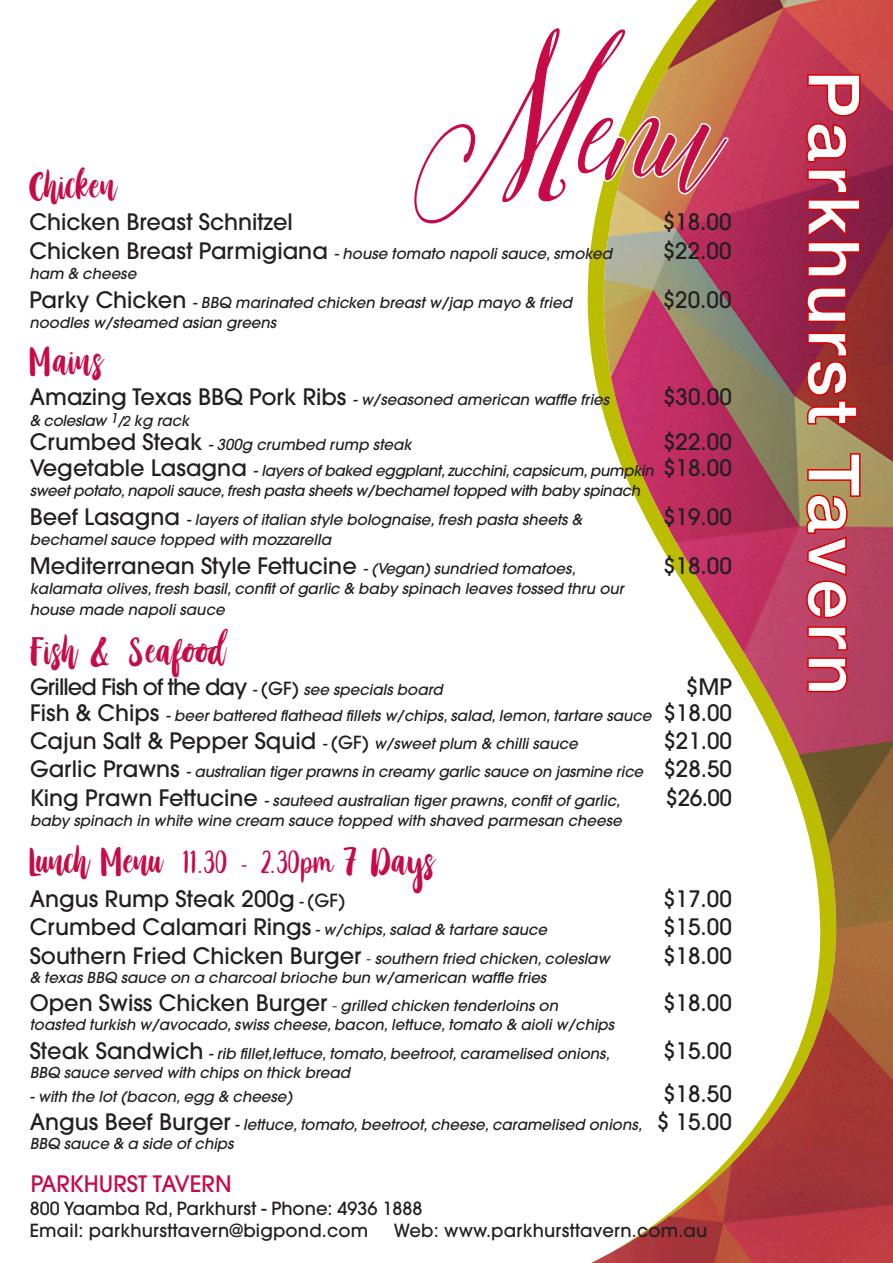
<style>
.page{position:relative;width:893px;height:1263px;background:#fff}
.page>*{position:absolute;margin:0;border:0;box-sizing:border-box;transform-origin:0 0}
.t1{font:171px "Arnetaliaview";color:#c60b46}
.t2{font:500 70.5px "Helvetica Neue";letter-spacing:.07em;color:#fff}
.t3{font:45.9px "Stay Wildy Personal Use Only";letter-spacing:.02em;color:#c60b46}
.t4{font:45px "Stay Wildy Personal Use Only";color:#c60b46}
.t5{font:500 22.5px "Avant Garde";color:#231f20}
.t6{font:500 22.5px "Avant Garde";letter-spacing:-.04em;color:#231f20}
.t7{font:500 22.5px "Avant Garde";color:#c60b46}
.t8{font:500 18px "Avant Garde";letter-spacing:.01em;color:#231f20}
.t9{font:italic 500 15px/28.2px "Avant Garde";color:#231f20}
.t10{font:italic 500 15px/20.7px "Avant Garde";letter-spacing:-.02em;color:#231f20}
.s1{font-size:206.25px}
.s2{font-style:normal;font-size:22.5px}
.s3{font-size:13.5px}
.s4{font-style:italic;font-size:15px}
.s5{font-size:18px}
.s6{font-style:normal;font-size:18px}
.s7{font-family:"Sweet Hipster"}
.s8{font-weight:400}
</style>
<div class="page">
<img style="left:591px;top:0;width:302px;height:1263px">
<svg style="left:805px;top:73px;width:57px;height:205px;background:#b11d38"></svg>
<svg style="left:805px;top:286px;width:43px;height:38px;background:#a9152d"></svg>
<svg style="left:805px;top:331px;width:54px;height:95px;background:#aa2826"></svg>
<svg style="left:805px;top:452px;width:57px;height:242px;background:#be464b"></svg>
<svg style="left:591px;top:24px;width:136px;height:203px"></svg>
<h1 class="t1" style="left:405px;top:17px;width:305px"><span class="s1">M</span>enu</h1>
<h3 class="t3" style="left:29px;top:163px;width:87px">Chicken</h3>
<h3 class="t5" style="left:29px;top:208px;width:265px">Chicken Breast Schnitzel</h3>
<h3 class="t5" style="left:663px;top:208px;width:70px">$18.00</h3>
<p class="t9" style="left:29px;top:239px;width:584px"><span class="s2">Chicken Breast Parmigiana</span> - house tomato napoli sauce, smoked</p>
<h3 class="t5" style="left:663px;top:237px;width:70px">$22.00</h3>
<p class="t9" style="left:29px;top:260px;width:544px">ham &amp; cheese<br><span class="s2">Parky Chicken</span> - BBQ marinated chicken breast w/jap mayo &amp; fried</p>
<h3 class="t5" style="left:663px;top:286px;width:70px">$20.00</h3>
<p class="t9" style="left:29px;top:309px;width:248px">noodles w/steamed asian greens</p>
<h3 class="t3" style="left:30px;top:338px;width:73px">Mains</h3>
<p class="t9" style="left:30px;top:386px;width:581px"><span class="s2">Amazing Texas BBQ Pork Ribs</span> - w/seasoned american waffle fries</p>
<h3 class="t5" style="left:663px;top:383px;width:70px">$30.00</h3>
<p class="t9" style="left:30px;top:409px;width:383px;line-height:24px">&amp; coleslaw <sup>1</sup><span class="s3">/2</span> kg rack<br><span class="s2">Crumbed Steak</span> - 300g crumbed rump steak</p>
<h3 class="t5" style="left:663px;top:428px;width:70px">$22.00</h3>
<p class="t10" style="left:30px;top:460px;width:704px"><span class="s2">Vegetable Lasagna</span> - layers of baked eggplant, zucchini, capsicum, pumpkin <span class="s2">$18.00 </span>sweet potato, napoli sauce, fresh pasta sheets w/bechamel topped with baby spinach</p>
<p class="t9" style="left:30px;top:505px;width:554px"><span class="s2">Beef Lasagna</span> - layers of italian style bolognaise, fresh pasta sheets &amp;</p>
<h3 class="t5" style="left:663px;top:502px;width:70px">$19.00</h3>
<p class="t9" style="left:30px;top:526px;width:303px">bechamel sauce topped with mozzarella</p>
<h3 class="t5" style="left:30px;top:551px;width:548px">Mediterranean Style Fettucine <span class="s4">- (Vegan) sundried tomatoes,</span></h3>
<h3 class="t5" style="left:663px;top:551px;width:70px">$18.00</h3>
<p class="t9" style="left:30px;top:579px;width:595px;line-height:20.7px">kalamata olives, fresh basil, confit of garlic &amp; baby spinach leaves tossed thru our house made napoli sauce</p>
<h3 class="t3" style="left:30px;top:628px;width:195px">Fish &amp; Seafood</h3>
<h3 class="t6" style="left:30px;top:673px;width:414px">Grilled Fish of the day <span class="s4">-</span> <span class="s5">(GF)</span> <span class="s4">see specials board</span></h3>
<h3 class="t5" style="left:686px;top:673px;width:48px">$MP</h3>
<p class="t9" style="left:30px;top:701px;width:704px"><span class="s2">Fish &amp; Chips</span> - beer battered flathead fillets w/chips, salad, lemon, tartare sauce <span class="s2">$18.00<br>Cajun Salt &amp; Pepper Squid</span> - <span class="s6">(GF)</span> w/sweet plum &amp; chilli sauce</p>
<h3 class="t5" style="left:663px;top:727px;width:70px">$21.00</h3>
<p class="t9" style="left:30px;top:758px;width:703px"><span class="s2">Garlic Prawns</span> - australian tiger prawns in creamy garlic sauce on jasmine rice <span class="s2">$28.50<br>King Prawn Fettucine</span> - sauteed australian tiger prawns, confit of garlic,</p>
<h3 class="t5" style="left:666px;top:783px;width:68px">$26.00</h3>
<p class="t9" style="left:30px;top:807px;width:593px">baby spinach in white wine cream sauce topped with shaved parmesan cheese</p>
<h3 class="t4" style="left:30px;top:838px;width:405px">Lunch Menu <span class="s7">11.30 - 2.30pm</span> 7 Days</h3>
<h3 class="t5" style="left:30px;top:885px;width:317px">Angus Rump Steak 200g <span class="s4">-</span> <span class="s5">(GF)</span></h3>
<h3 class="t5" style="left:663px;top:885px;width:70px">$17.00</h3>
<p class="t9" style="left:30px;top:916px;width:519px"><span class="s2">Crumbed Calamari Rings</span> - w/chips, salad &amp; tartare sauce</p>
<h3 class="t5" style="left:663px;top:913px;width:70px">$15.00</h3>
<p class="t9" style="left:30px;top:944px;width:581px"><span class="s2">Southern Fried Chicken Burger</span> <span class="s8">-</span> southern fried chicken, coleslaw</p>
<h3 class="t5" style="left:663px;top:941px;width:70px">$18.00</h3>
<p class="t9" style="left:30px;top:963px;width:530px">&amp; texas BBQ sauce on a charcoal brioche bun w/american waffle fries<br><span class="s2">Open Swiss Chicken Burger</span> <span class="s8">-</span> grilled chicken tenderloins on</p>
<h3 class="t5" style="left:663px;top:989px;width:70px">$18.00</h3>
<p class="t9" style="left:30px;top:1011px;width:586px">toasted turkish w/avocado, swiss cheese, bacon, lettuce, tomato &amp; aioli w/chips<br><span class="s2">Steak Sandwich</span> - rib fillet,lettuce, tomato, beetroot, caramelised onions,</p>
<h3 class="t5" style="left:663px;top:1036px;width:70px">$15.00</h3>
<p class="t9" style="left:30px;top:1058px;width:322px">BBQ sauce served with chips on thick bread</p>
<p class="t9" style="left:30px;top:1082px;width:264px">- with the lot (bacon, egg &amp; cheese)</p>
<h3 class="t5" style="left:663px;top:1079px;width:70px">$18.50</h3>
<p class="t9" style="left:30px;top:1115px;width:704px;line-height:19.2px"><span class="s2">Angus Beef Burger</span> - lettuce, tomato, beetroot, cheese, caramelised onions, <span class="s2">$ 15.00<br></span>BBQ sauce &amp; a side of chips</p>
<h3 class="t7" style="left:31px;top:1170px;width:202px">PARKHURST TAVERN</h3>
<p class="t8" style="left:30px;top:1198px;width:394px">800 Yaamba Rd, Parkhurst - Phone: 4936 1888</p>
<p class="t8" style="left:30px;top:1220px;width:340px">Email: parkhursttavern@bigpond.com</p>
<p class="t8" style="left:394px;top:1220px;width:315px">Web: www.parkhursttavern.com.au</p>
<h2 class="t2" style="left:876px;top:70px;width:626px;rotate:90deg">Parkhurst Tavern</h2>
</div>
